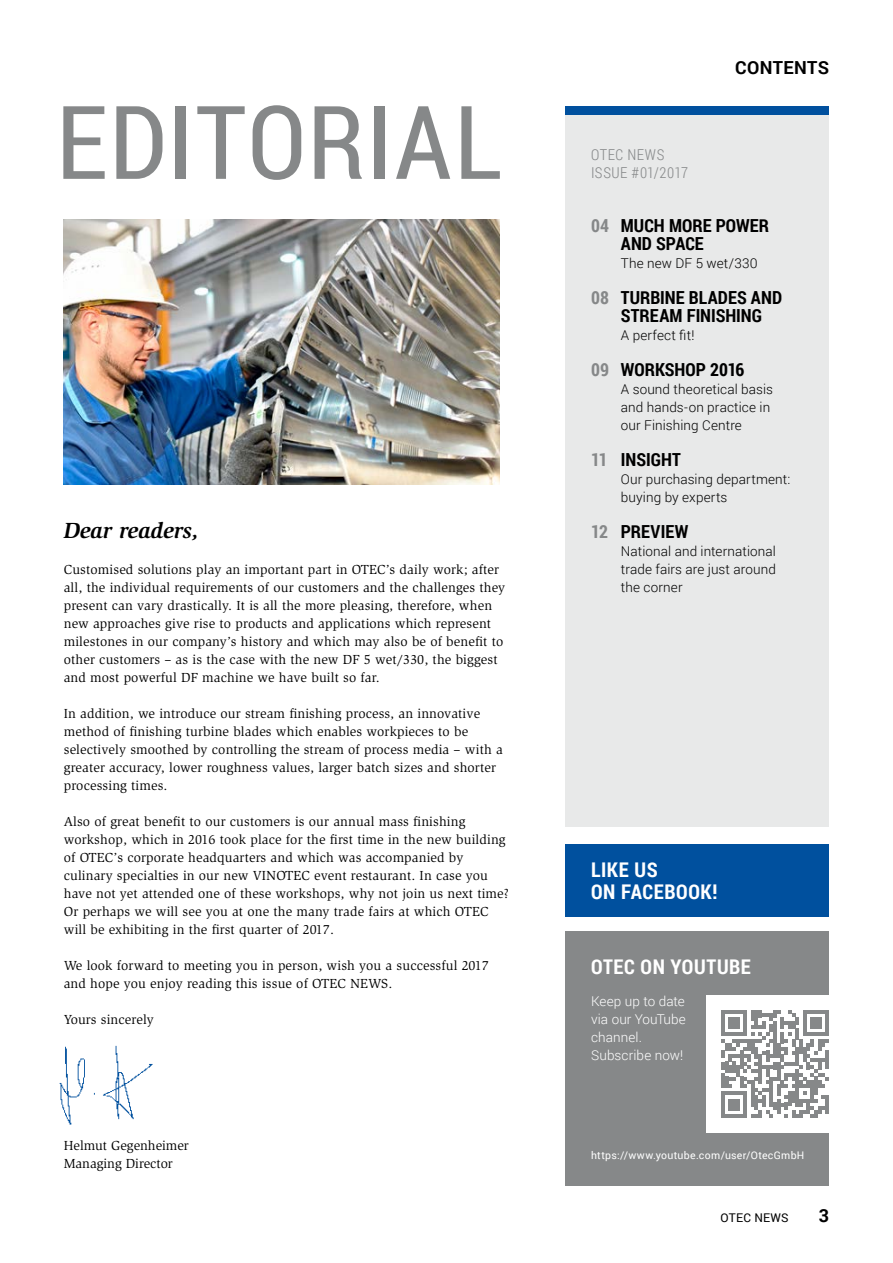
<style>
.page{position:relative;width:893px;height:1263px;background:#fff}
.page>*{position:absolute;margin:0;border:0;box-sizing:border-box;transform-origin:0 0}
.t1{font:102px "Roboto Condensed";letter-spacing:.02em;color:#868889}
.t2{font:italic 700 22.5px "Slimbach";color:#000}
.t3{font:700 20.25px/22.5px "Roboto Condensed";letter-spacing:.03em;color:#fff}
.t4{font:700 18px/18px "Roboto Condensed";color:#000}
.t5{font:700 18px "Roboto";letter-spacing:.02em;color:#000}
.t6{font:300 15px/18px "Roboto Condensed";letter-spacing:.03em;color:#868889}
.t7{font:13.5px/18px "Slimbach";letter-spacing:.01em;color:#000}
.t8{font:300 13.5px/18px "Roboto";letter-spacing:.01em;color:#000}
.t9{font:300 13.5px/18px "Roboto";letter-spacing:.01em;color:#fff}
.t10{font:12px "Roboto";letter-spacing:.02em;color:#000}
.t11{font:10.5px "Roboto";letter-spacing:.03em;color:#fff}
.s1{color:#868889}
</style>
<div class="page">
<img style="left:64px;top:219px;width:436px;height:265px">
<div style="left:566px;top:106px;width:263px;height:720px;background:#e8e9e9"></div>
<div style="left:566px;top:931px;width:263px;height:255px;background:#868889"></div>
<div style="left:566px;top:106px;width:263px;height:9px;background:#00509e"></div>
<div style="left:706px;top:995px;width:138px;height:137px;background:#fff"></div>
<svg style="left:721px;top:1010px;width:108px;height:107px"></svg>
<hr style="left:825px;top:1095px;width:4px;height:19px;background:#868889">
<div style="left:566px;top:844px;width:263px;height:72px;background:#00509e"></div>
<img style="left:59px;top:1045px;width:94px;height:80px">
<h1 class="t1" style="left:56px;top:72px;width:447px">EDITORIAL</h1>
<h2 class="t2" style="left:64px;top:518px;width:136px">Dear readers,</h2>
<p class="t7" style="left:64px;top:561px;width:443px">Customised solutions play an important part in OTEC’s daily work; after all, the individual requirements of our customers and the challenges they present can vary drastically. It is all the more pleasing, therefore, when new approaches give rise to products and applications which represent milestones in our company’s history and which may also be of benefit to other customers – as is the case with the new DF 5 wet/330, the biggest and most powerful DF machine we have built so far.</p>
<p class="t7" style="left:64px;top:705px;width:441px">In addition, we introduce our stream finishing process, an innovative method of finishing turbine blades which enables workpieces to be selectively smoothed by controlling the stream of process media – with a greater accuracy, lower roughness values, larger batch sizes and shorter processing times.</p>
<p class="t7" style="left:64px;top:813px;width:447px">Also of great benefit to our customers is our annual mass finishing workshop, which in 2016 took place for the first time in the new building of OTEC’s corporate headquarters and which was accompanied by culinary specialties in our new VINOTEC event restaurant. In case you have not yet attended one of these workshops, why not join us next time?<br>Or perhaps we will see you at one the many trade fairs at which OTEC will be exhibiting in the first quarter of 2017.</p>
<p class="t7" style="left:64px;top:957px;width:427px">We look forward to meeting you in person, wish you a successful 2017 and hope you enjoy reading this issue of OTEC NEWS.</p>
<p class="t7" style="left:64px;top:1011px;width:92px">Yours sincerely</p>
<p class="t7" style="left:64px;top:1137px;width:127px">Helmut Gegenheimer<br>Managing Director</p>
<p class="t6" style="left:591px;top:145px;width:99px">OTEC NEWS<br>ISSUE #01/2017</p>
<h3 class="t5" style="left:735px;top:55px;width:95px">CONTENTS</h3>
<h3 class="t4" style="left:621px;top:216px;width:150px;text-indent:-30px"><span class="s1">04</span> MUCH MORE POWER<br>AND SPACE</h3>
<p class="t8" style="left:621px;top:254px;width:138px">The new DF 5 wet/330</p>
<h3 class="t4" style="left:591px;top:288px;width:193px;text-align:center"><span class="s1">08</span> TURBINE BLADES AND<br>STREAM FINISHING</h3>
<p class="t8" style="left:621px;top:326px;width:75px">A perfect fit!</p>
<h3 class="t4" style="left:591px;top:360px;width:155px"><span class="s1">09</span> WORKSHOP 2016</h3>
<p class="t8" style="left:621px;top:380px;width:154px">A sound theoretical basis and hands-on practice in our Finishing Centre</p>
<h3 class="t4" style="left:591px;top:450px;width:91px"><span class="s1">11</span> INSIGHT</h3>
<p class="t8" style="left:621px;top:470px;width:171px">Our purchasing department: buying by experts</p>
<h3 class="t4" style="left:591px;top:522px;width:99px"><span class="s1">12</span> PREVIEW</h3>
<p class="t8" style="left:621px;top:542px;width:157px;text-align:justify">National and international trade fairs are just around the corner</p>
<h3 class="t3" style="left:591px;top:857px;width:128px">LIKE US<br>ON FACEBOOK!</h3>
<h3 class="t3" style="left:591px;top:955px;width:161px">OTEC ON YOUTUBE</h3>
<p class="t9" style="left:591px;top:992px;width:96px">Keep up to date via our YouTube channel.<br>Subscribe now!</p>
<p class="t11" style="left:591px;top:1148px;width:215px">https://www.youtube.com/user/OtecGmbH</p>
<p class="t10" style="left:721px;top:1210px;width:70px">OTEC NEWS</p>
<h3 class="t5" style="left:819px;top:1203px;width:12px">3</h3>
</div>
